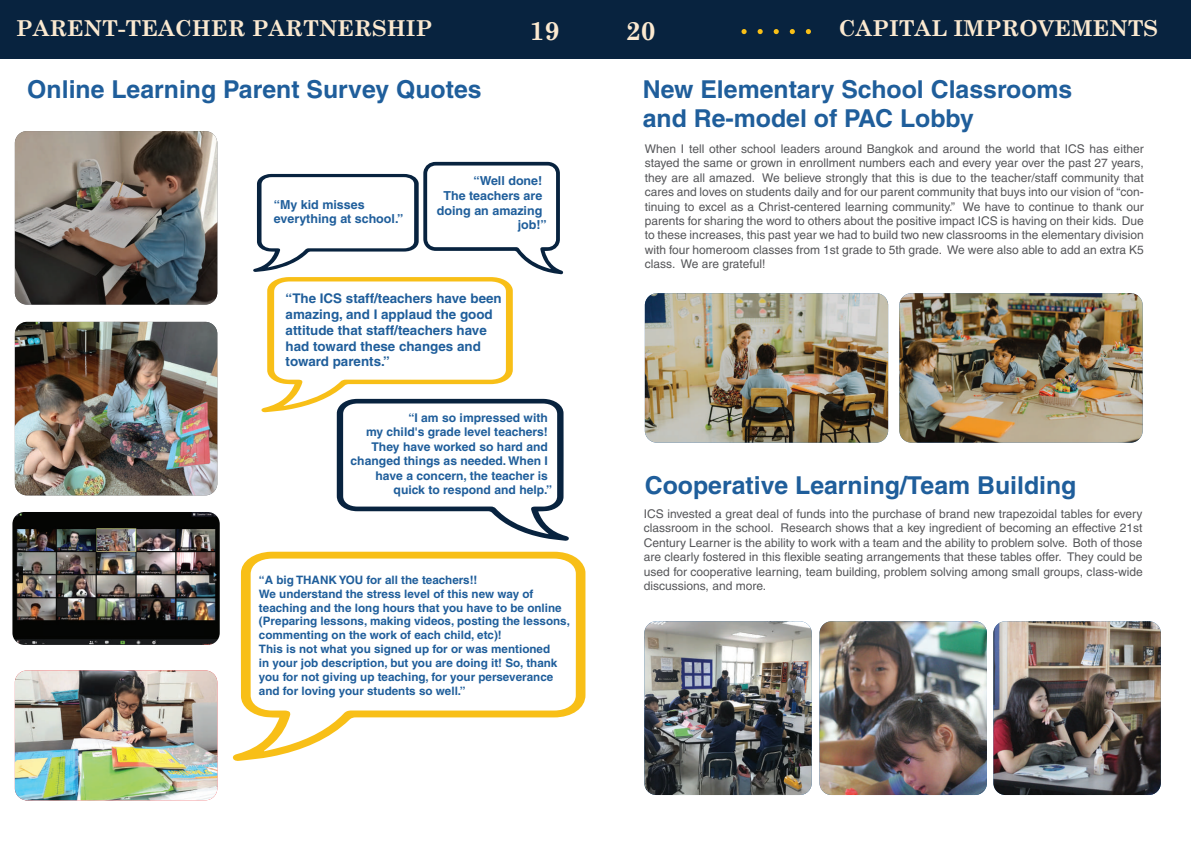
<style>
.page{position:relative;width:1191px;height:842px;background:#fff}
.page>*{position:absolute;margin:0;border:0;box-sizing:border-box;transform-origin:0 0}
.t1{font:700 26.2px "Century Schoolbook";color:#fbe9d0}
.t2{font:700 24.6px/29.6px "Helvetica CE";color:#1f5e9b}
.t3{font:700 22px "Century Schoolbook";color:#fbe9d0}
.t4{font:700 13.3px/16px "Helvetica CE";color:#1f5e9b}
.t5{font:700 12.4px/14.9px "Helvetica CE";color:#1f5e9b}
.t6{font:12px/14.4px "Helvetica";color:#555659;text-align:justify}
.t7{font:700 12px "Helvetica CE";color:#1f5e9b}
.t8{font:700 11.6px/13.9px "Helvetica CE";color:#1f5e9b}
</style>
<div class="page">
<div style="left:0;top:0;width:595px;height:58px;background:#08233f"></div>
<div style="left:595px;top:0;width:596px;height:58px;background:#08233f"></div>
<svg style="left:806px;top:29px;width:5px;height:5px"></svg>
<svg style="left:789px;top:29px;width:6px;height:5px"></svg>
<svg style="left:773px;top:29px;width:6px;height:5px"></svg>
<svg style="left:757px;top:29px;width:5px;height:5px"></svg>
<svg style="left:741px;top:29px;width:5px;height:5px"></svg>
<img style="left:15px;top:131px;width:202px;height:174px">
<img style="left:15px;top:322px;width:202px;height:173px">
<img style="left:12px;top:512px;width:208px;height:133px">
<img style="left:15px;top:670px;width:202px;height:130px">
<img style="left:645px;top:293px;width:243px;height:150px">
<img style="left:899px;top:293px;width:243px;height:150px">
<img style="left:644px;top:621px;width:167px;height:174px">
<img style="left:819px;top:621px;width:168px;height:174px">
<img style="left:993px;top:621px;width:167px;height:174px">
<svg style="left:253px;top:162px;width:316px;height:379px"></svg>
<svg style="left:232px;top:552px;width:353px;height:209px"></svg>
<h3 class="t3" style="left:16px;top:11px;width:418px">PARENT-TEACHER PARTNERSHIP</h3>
<h3 class="t3" style="left:838px;top:11px;width:321px">CAPITAL IMPROVEMENTS</h3>
<h1 class="t1" style="left:529px;top:10px;width:32px">19</h1>
<h1 class="t1" style="left:625px;top:10px;width:32px">20</h1>
<h2 class="t2" style="left:27px;top:74px;width:456px">Online Learning Parent Survey Quotes</h2>
<h2 class="t2" style="left:643px;top:74px;width:431px">New Elementary School Classrooms and Re-model of PAC Lobby</h2>
<p class="t6" style="left:645px;top:142px;width:500px">When I tell other school leaders around Bangkok and around the world that ICS has either stayed the same or grown in enrollment numbers each and every year over the past 27 years, they are all amazed. We believe strongly that this is due to the teacher/staff community that cares and loves on students daily and for our parent community that buys into our vision of “con&shy;tinuing to excel as a Christ-centered learning community.” We have to continue to thank our parents for sharing the word to others about the positive impact ICS is having on their kids. Due to these increases, this past year we had to build two new classrooms in the elementary division with four homeroom classes from 1st grade to 5th grade. We were also able to add an extra K5 class. We are grateful!</p>
<p class="t5" style="left:473px;top:173px;width:70px">“Well done!</p>
<p class="t5" style="left:443px;top:188px;width:100px">The teachers are</p>
<p class="t5" style="left:437px;top:203px;width:107px">doing an amazing</p>
<p class="t5" style="left:518px;top:217px;width:31px">job!”</p>
<p class="t5" style="left:274px;top:196px;width:131px">“My kid misses everything at school.”</p>
<p class="t4" style="left:286px;top:290px;width:218px">“The ICS staff/teachers have been amazing, and I applaud the good attitude that staff/teachers have had toward these changes and toward parents.”</p>
<p class="t7" style="left:408px;top:410px;width:141px">“I am so impressed with</p>
<p class="t7" style="left:366px;top:425px;width:183px">my child's grade level teachers!</p>
<p class="t7" style="left:371px;top:439px;width:178px">They have worked so hard and</p>
<p class="t7" style="left:351px;top:454px;width:199px">changed things as needed. When I</p>
<p class="t7" style="left:375px;top:468px;width:174px">have a concern, the teacher is</p>
<p class="t7" style="left:393px;top:482px;width:160px">quick to respond and help.”</p>
<p class="t8" style="left:259px;top:572px;width:312px">“A big THANK YOU for all the teachers!!<br>We understand the stress level of this new way of teaching and the long hours that you have to be online (Preparing lessons, making videos, posting the lessons, commenting on the work of each child, etc)!<br>This is not what you signed up for or was mentioned<br>in your job description, but you are doing it! So, thank you for not giving up teaching, for your perseverance and for loving your students so well.”</p>
<h2 class="t2" style="left:645px;top:470px;width:433px">Cooperative Learning/Team Building</h2>
<p class="t6" style="left:644px;top:506px;width:500px">ICS invested a great deal of funds into the purchase of brand new trapezoidal tables for every classroom in the school. Research shows that a key ingredient of becoming an effective 21st Century Learner is the ability to work with a team and the ability to problem solve. Both of those are clearly fostered in this flexible seating arrangements that these tables offer. They could be used for cooperative learning, team building, problem solving among small groups, class-wide discussions, and more.</p>
</div>
